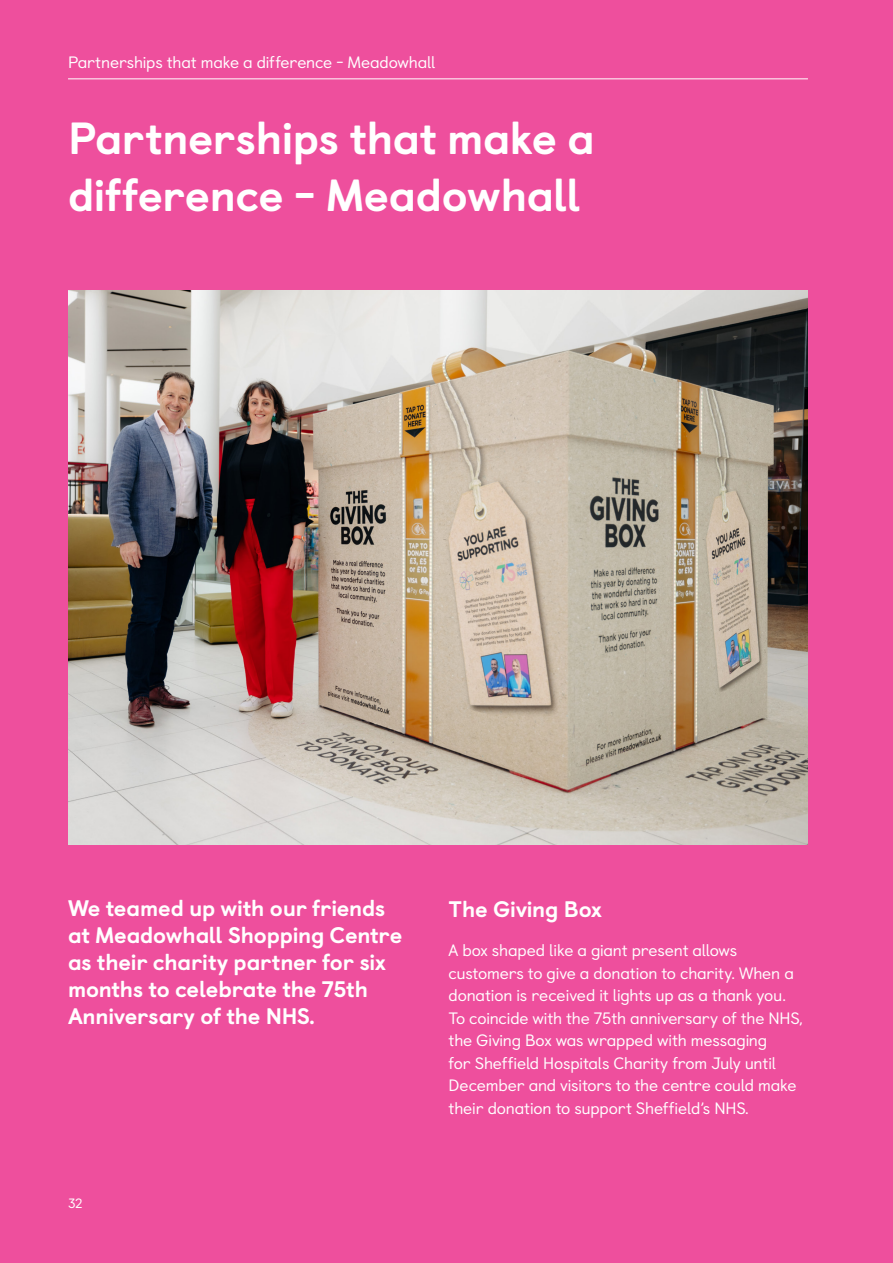
<style>
.page{position:relative;width:893px;height:1263px;background:#ee4f9d}
.page>*{position:absolute;margin:0;border:0;box-sizing:border-box;transform-origin:0 0}
.H1__main_headers{font:800 45px/57px "Castledown";letter-spacing:-.015em;color:#fff}
.H3__small_quotes___sub_headers{font:800 22.5px/27px "Castledown";letter-spacing:-.015em;color:#fff}
.Main_body_copy{font:16.5px/22.5px "Castledown";letter-spacing:-.01em;color:#fff}
.H3__small_quotes___sub_headers-2{font:16.5px "Castledown";letter-spacing:-.01em;color:#fff}
.Main_body_copy-2{font:13.5px "Castledown";color:#fff}
</style>
<div class="page">
<img style="left:68px;top:290px;width:740px;height:555px">
<hr style="left:68px;top:79px;width:740px;height:1px;background:#fff">
<p class="H3__small_quotes___sub_headers-2" style="left:68px;top:49px;width:369px">Partnerships that make a difference - Meadowhall</p>
<p class="H1__main_headers" style="left:68px;top:106px;width:528px">Partnerships that make a difference - Meadowhall</p>
<p class="H3__small_quotes___sub_headers" style="left:68px;top:892px;width:336px">We teamed up with our friends at Meadowhall Shopping Centre as their charity partner for six months to celebrate the 75th<br>Anniversary of the NHS.</p>
<p class="Main_body_copy-2" style="left:68px;top:1193px;width:16px">32</p>
<p class="H3__small_quotes___sub_headers" style="left:449px;top:893px;width:155px">The Giving Box</p>
<p class="Main_body_copy" style="left:449px;top:937px;width:356px">A box shaped like a giant present allows customers to give a donation to charity. When a donation is received it lights up as a thank you.<br>To coincide with the 75th anniversary of the NHS, the Giving Box was wrapped with messaging<br>for Sheffield Hospitals Charity from July until December and visitors to the centre could make their donation to support Sheffield’s NHS.</p>
</div>
